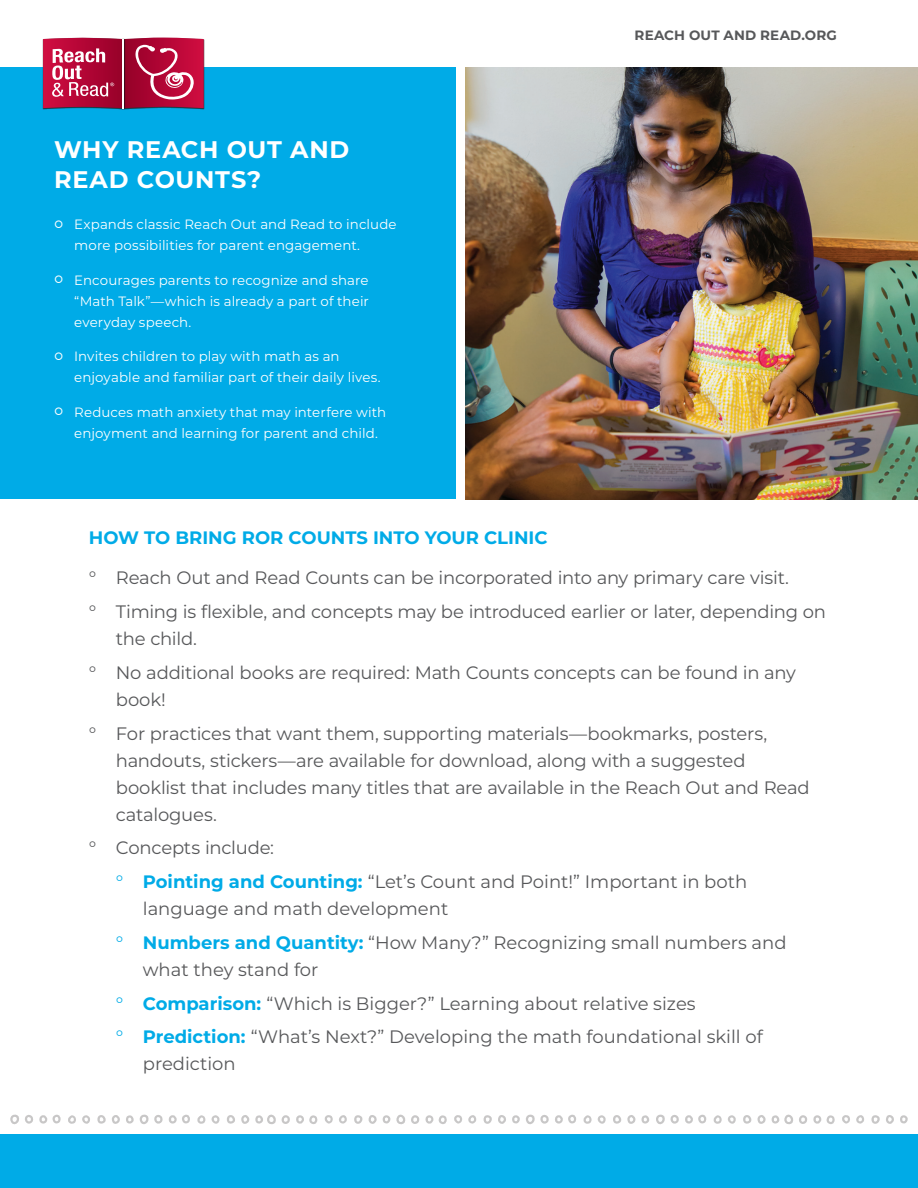
<style>
.page{position:relative;width:918px;height:1188px;background:#fff}
.page>*{position:absolute;margin:0;border:0;box-sizing:border-box;transform-origin:0 0}
.t1{font:700 24px/30px "Montserrat";letter-spacing:.03em;color:#fff}
.t2{font:18px/33.8px "Montserrat";letter-spacing:-.01em;color:#57585a}
.t3{font:700 18px "Montserrat";color:#00abe7}
.t4{font:13.5px/21px "Montserrat";letter-spacing:.005em;color:#fff}
.t5{font:700 13.5px "Montserrat";letter-spacing:.015em;color:#57585a}
.s1{color:#00abe7}
.s2{font-weight:700;color:#00abe7}
</style>
<div class="page">
<div style="left:0;top:68px;width:456px;height:432px;background:#00abe7"></div>
<div style="left:0;top:1134px;width:918px;height:54px;background:#00abe7"></div>
<svg style="left:10px;top:1114px;width:23px;height:11px"></svg>
<svg style="left:39px;top:1115px;width:22px;height:9px"></svg>
<svg style="left:68px;top:1115px;width:8px;height:9px"></svg>
<svg style="left:82px;top:1115px;width:8px;height:9px"></svg>
<svg style="left:97px;top:1115px;width:9px;height:9px"></svg>
<svg style="left:112px;top:1115px;width:8px;height:9px"></svg>
<svg style="left:555px;top:1115px;width:21px;height:9px"></svg>
<svg style="left:583px;top:1115px;width:9px;height:9px"></svg>
<svg style="left:598px;top:1115px;width:8px;height:9px"></svg>
<svg style="left:126px;top:1114px;width:37px;height:10px"></svg>
<svg style="left:169px;top:1115px;width:21px;height:9px"></svg>
<svg style="left:197px;top:1115px;width:8px;height:9px"></svg>
<svg style="left:211px;top:1115px;width:9px;height:9px"></svg>
<svg style="left:227px;top:1115px;width:8px;height:9px"></svg>
<svg style="left:613px;top:1114px;width:66px;height:11px"></svg>
<svg style="left:685px;top:1115px;width:21px;height:9px"></svg>
<svg style="left:714px;top:1115px;width:8px;height:9px"></svg>
<svg style="left:728px;top:1115px;width:8px;height:9px"></svg>
<svg style="left:743px;top:1115px;width:9px;height:9px"></svg>
<svg style="left:241px;top:1114px;width:49px;height:10px"></svg>
<svg style="left:296px;top:1115px;width:21px;height:9px"></svg>
<svg style="left:325px;top:1115px;width:8px;height:9px"></svg>
<svg style="left:339px;top:1115px;width:8px;height:9px"></svg>
<svg style="left:354px;top:1115px;width:9px;height:9px"></svg>
<svg style="left:369px;top:1115px;width:8px;height:9px"></svg>
<svg style="left:758px;top:1114px;width:49px;height:11px"></svg>
<svg style="left:813px;top:1115px;width:22px;height:9px"></svg>
<svg style="left:842px;top:1115px;width:8px;height:9px"></svg>
<svg style="left:856px;top:1115px;width:8px;height:9px"></svg>
<svg style="left:871px;top:1115px;width:9px;height:9px"></svg>
<svg style="left:886px;top:1115px;width:8px;height:9px"></svg>
<svg style="left:900px;top:1115px;width:8px;height:9px"></svg>
<svg style="left:383px;top:1114px;width:36px;height:11px"></svg>
<svg style="left:425px;top:1115px;width:22px;height:9px"></svg>
<svg style="left:454px;top:1115px;width:8px;height:9px"></svg>
<svg style="left:468px;top:1115px;width:9px;height:9px"></svg>
<svg style="left:483px;top:1115px;width:9px;height:9px"></svg>
<svg style="left:498px;top:1115px;width:8px;height:9px"></svg>
<svg style="left:512px;top:1114px;width:37px;height:10px"></svg>
<img style="left:466px;top:68px;width:452px;height:432px">
<img style="left:42px;top:37px;width:163px;height:73px">
<svg style="left:43px;top:38px;width:161px;height:70px;background:#bb2c53"></svg>
<h1 class="t1" style="left:54px;top:134px;width:297px">WHY REACH OUT AND<br>READ COUNTS?</h1>
<p class="t4" style="left:74px;top:214px;width:324px">Expands classic Reach Out and Read to include more possibilities for parent engagement.</p>
<p class="t4" style="left:74px;top:269px;width:296px;text-align:justify">Encourages parents to recognize and share “Math Talk”—which is already a part of their everyday speech.</p>
<p class="t4" style="left:74px;top:346px;width:308px">Invites children to play with math as an enjoyable and familiar part of their daily lives.</p>
<p class="t4" style="left:74px;top:401px;width:314px">Reduces math anxiety that may interfere with enjoyment and learning for parent and child.</p>
<p class="t5" style="left:635px;top:26px;width:204px">REACH OUT AND READ.ORG</p>
<p class="t3" style="left:89px;top:525px;width:460px">HOW TO BRING ROR COUNTS INTO YOUR CLINIC</p>
<p class="t2" style="left:89px;top:561px;width:739px">° Reach Out and Read Counts can be incorporated into any primary care visit.<br>° Timing is flexible, and concepts may be introduced earlier or later, depending on</p>
<p class="t2" style="left:89px;top:621px;width:709px;text-indent:27px">the child.<br>° No additional books are required: Math Counts concepts can be found in any</p>
<p class="t2" style="left:89px;top:682px;width:680px;text-indent:27px">book!<br>° For practices that want them, supporting materials—bookmarks, posters,</p>
<p class="t2" style="left:116px;top:746px;width:696px;line-height:27px">handouts, stickers—are available for download, along with a suggested booklist that includes many titles that are available in the Reach Out and Read catalogues.</p>
<p class="t2" style="left:116px;top:831px;width:633px;text-indent:-27px">° Concepts include:<br><span class="s1">°</span> <span class="s2">Pointing and Counting:</span> “Let’s Count and Point!” Important in both</p>
<p class="t2" style="left:116px;top:891px;width:672px;text-indent:27px">language and math development<br><span class="s1">°</span> <span class="s2">Numbers and Quantity:</span> “How Many?” Recognizing small numbers and</p>
<p class="t2" style="left:116px;top:952px;width:649px;text-indent:27px">what they stand for<br><span class="s1">°</span> <span class="s2">Comparison:</span> “Which is Bigger?” Learning about relative sizes<br><span class="s1">°</span> <span class="s2">Prediction:</span> “What’s Next?” Developing the math foundational skill of</p>
<p class="t2" style="left:143px;top:1047px;width:94px">prediction</p>
</div>
